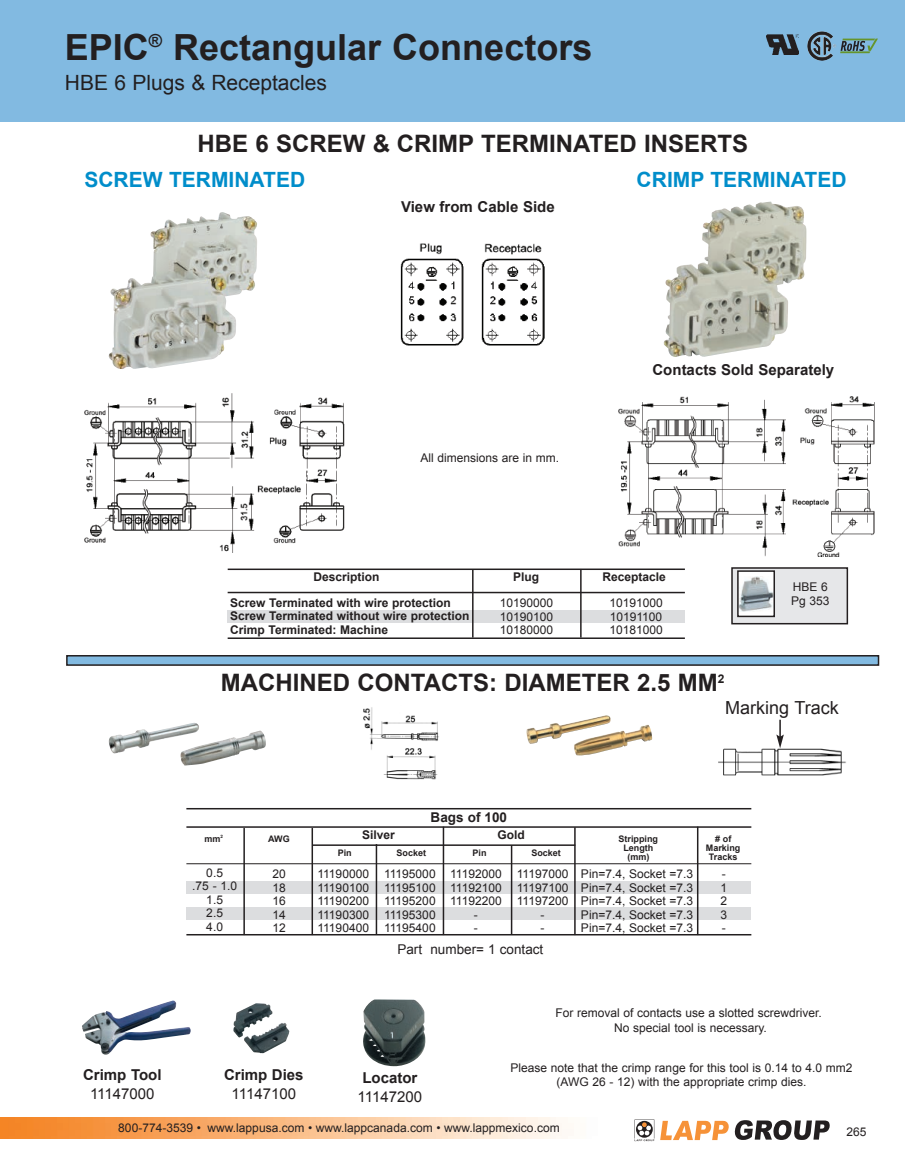
<style>
.page{position:relative;width:905px;height:1175px;background:#fff}
.page>*{position:absolute;margin:0;border:0;box-sizing:border-box;transform-origin:0 0}
.t1{font:700 36px "Arial";color:#231f20}
.t2{font:700 24px "Arial";color:#231f20}
.t3{font:700 21px "Arial";color:#008dca}
.t4{font:21px "Arial";color:#231f20}
.t5{font:18px "Arial";color:#231f20}
.t6{font:700 15px/18.3px "Arial";color:#231f20;text-align:center}
.t7{font:15px "Arial";color:#231f20}
.t8{font:13.5px "Arial";color:#231f20}
.t9{font:700 13.5px "Arial";color:#231f20}
.t10{font:12px/13.5px "Arial";color:#231f20;text-align:justify}
.t11{font:700 12px/13.5px "Arial";color:#231f20}
.t12{font:700 9px/9px "Arial";color:#231f20;text-align:center}
.s1{font-weight:400}
</style>
<div class="page">
<svg style="left:660px;top:1120px;width:68px;height:20px"></svg>
<svg style="left:734px;top:1120px;width:95px;height:19px"></svg>
<svg style="left:634px;top:1119px;width:20px;height:22px"></svg>
<img style="left:0;top:1117px;width:562px;height:21px">
<div style="left:0;top:0;width:904px;height:122px;background:#82bae1"></div>
<img style="left:108px;top:212px;width:149px;height:157px">
<img style="left:663px;top:201px;width:143px;height:156px">
<img style="left:618px;top:396px;width:257px;height:160px">
<img style="left:84px;top:393px;width:261px;height:160px">
<img style="left:400px;top:243px;width:145px;height:103px">
<img style="left:766px;top:34px;width:32px;height:20px">
<img style="left:812px;top:31px;width:21px;height:9px">
<svg style="left:840px;top:39px;width:37px;height:14px"></svg>
<hr style="left:228px;top:592px;width:457px;height:1px;background:#231f20">
<hr style="left:228px;top:637px;width:457px;height:2px;background:#231f20">
<hr style="left:228px;top:568px;width:457px;height:2px;background:#231f20">
<div style="left:228px;top:610px;width:457px;height:12px;background:#dcdddf"></div>
<hr style="left:580px;top:569px;width:1px;height:68px;background:#231f20">
<hr style="left:472px;top:569px;width:1px;height:68px;background:#231f20">
<img style="left:363px;top:999px;width:62px;height:67px">
<img style="left:233px;top:1003px;width:56px;height:50px">
<img style="left:82px;top:1000px;width:109px;height:54px">
<img style="left:526px;top:715px;width:126px;height:40px">
<img style="left:109px;top:723px;width:157px;height:42px">
<div style="left:67px;top:656px;width:811px;height:9px;background:#82bae1"></div>
<div style="left:66px;top:655px;width:813px;height:11px;border:2px solid #231f20"></div>
<img style="left:718px;top:748px;width:128px;height:28px">
<img style="left:363px;top:707px;width:76px;height:73px">
<svg style="left:776px;top:719px;width:7px;height:29px"></svg>
<hr style="left:186px;top:863px;width:565px;height:1px;background:#231f20">
<hr style="left:186px;top:934px;width:565px;height:1px;background:#231f20">
<hr style="left:186px;top:826px;width:565px;height:1px;background:#231f20">
<hr style="left:186px;top:808px;width:565px;height:1px;background:#231f20">
<div style="left:186px;top:880px;width:565px;height:13px;background:#dcdddf"></div>
<div style="left:186px;top:907px;width:565px;height:12px;background:#dcdddf"></div>
<hr style="left:243px;top:828px;width:2px;height:107px;background:#231f20">
<hr style="left:311px;top:828px;width:2px;height:107px;background:#231f20">
<hr style="left:442px;top:826px;width:2px;height:109px;background:#231f20">
<hr style="left:697px;top:826px;width:1px;height:109px;background:#231f20">
<hr style="left:574px;top:827px;width:1px;height:108px;background:#231f20">
<hr style="left:375px;top:844px;width:2px;height:90px;background:#231f20">
<div style="left:732px;top:568px;width:115px;height:55px;background:#e6e7e9"></div>
<div style="left:731px;top:567px;width:117px;height:57px;border:2px solid #231f20"></div>
<div style="left:738px;top:571px;width:36px;height:45px;background:#fff"></div>
<img style="left:740px;top:576px;width:32px;height:35px">
<div style="left:737px;top:570px;width:38px;height:47px;border:2px solid #231f20"></div>
<hr style="left:312px;top:844px;width:263px;height:2px;background:#231f20">
<hr style="left:511px;top:845px;width:1px;height:89px;background:#231f20">
<p class="t1" style="left:65px;top:23px;width:529px">EPIC<sup>®</sup> Rectangular Connectors</p>
<p class="t4" style="left:65px;top:69px;width:264px">HBE 6 Plugs &amp; Receptacles</p>
<p class="t2" style="left:197px;top:128px;width:552px">HBE 6 SCREW &amp; CRIMP TERMINATED INSERTS</p>
<p class="t3" style="left:84px;top:166px;width:222px">SCREW TERMINATED</p>
<p class="t6" style="left:401px;top:198px;width:155px">View from Cable Side</p>
<p class="t10" style="left:420px;top:451px;width:140px">All dimensions are in mm.</p>
<p class="t3" style="left:636px;top:166px;width:211px">CRIMP TERMINATED</p>
<p class="t6" style="left:652px;top:361px;width:183px">Contacts Sold Separately</p>
<p class="t11" style="left:313px;top:570px;width:67px">Description</p>
<p class="t11" style="left:230px;top:596px;width:241px">Screw Terminated with wire protection<br>Screw Terminated without wire protection<br>Crimp Terminated: Machine</p>
<p class="t11" style="left:513px;top:570px;width:27px">Plug</p>
<p class="t11" style="left:602px;top:570px;width:65px">Receptacle</p>
<p class="t10" style="left:499px;top:596px;width:55px">10190000<br>10190100<br>10180000</p>
<p class="t10" style="left:609px;top:596px;width:55px">10191000<br>10191100<br>10181000</p>
<p class="t2" style="left:221px;top:667px;width:505px">MACHINED CONTACTS: DIAMETER 2.5 MM<sup>2</sup></p>
<p class="t10" style="left:791px;top:579px;width:40px;line-height:14.4px">HBE 6<br>Pg 353</p>
<p class="t5" style="left:725px;top:695px;width:115px">Marking Track</p>
<p class="t6" style="left:83px;top:1066px;width:80px">Crimp Tool<br><span class="s1">11147000</span></p>
<p class="t12" style="left:204px;top:834px;width:20px">mm<sup>2</sup></p>
<p class="t12" style="left:268px;top:834px;width:23px">AWG</p>
<p class="t10" style="left:272px;top:867px;width:15px">20<br>18<br>16<br>14<br>12</p>
<p class="t10" style="left:192px;top:866px;width:46px;text-align:center">0.5<br>.75 - 1.0<br>1.5<br>2.5<br>4.0</p>
<p class="t11" style="left:362px;top:828px;width:34px">Silver</p>
<p class="t9" style="left:430px;top:808px;width:78px">Bags of 100</p>
<p class="t11" style="left:497px;top:828px;width:29px">Gold</p>
<p class="t12" style="left:338px;top:848px;width:16px">Pin</p>
<p class="t10" style="left:317px;top:867px;width:53px">11190000<br>11190100<br>11190200<br>11190300<br>11190400</p>
<p class="t12" style="left:396px;top:848px;width:31px">Socket</p>
<p class="t10" style="left:384px;top:867px;width:53px">11195000<br>11195100<br>11195200<br>11195300<br>11195400</p>
<p class="t12" style="left:472px;top:848px;width:16px">Pin</p>
<p class="t10" style="left:450px;top:867px;width:53px;text-align:center">11192000<br>11192100<br>11192200 -<br>-</p>
<p class="t12" style="left:531px;top:848px;width:31px">Socket</p>
<p class="t10" style="left:517px;top:867px;width:53px;text-align:center">11197000<br>11197100<br>11197200 -<br>-</p>
<p class="t8" style="left:397px;top:940px;width:147px">Part number= 1 contact</p>
<p class="t12" style="left:618px;top:834px;width:41px">Stripping<br>Length (mm)</p>
<p class="t10" style="left:581px;top:867px;width:114px">Pin=7.4, Socket =7.3<br>Pin=7.4, Socket =7.3<br>Pin=7.4, Socket =7.3<br>Pin=7.4, Socket =7.3<br>Pin=7.4, Socket =7.3</p>
<p class="t12" style="left:706px;top:834px;width:36px"># of<br>Marking<br>Tracks</p>
<p class="t10" style="left:720px;top:867px;width:8px">- 1<br>2<br>3 -</p>
<p class="t6" style="left:224px;top:1066px;width:81px">Crimp Dies<br><span class="s1">11147100</span></p>
<p class="t10" style="left:555px;top:1006px;width:268px;line-height:14.4px;text-align:center">For removal of contacts use a slotted screwdriver.<br>No special tool is necessary.</p>
<p class="t10" style="left:510px;top:1061px;width:343px">Please note that the crimp range for this tool is 0.14 to 4.0 mm2</p>
<p class="t6" style="left:362px;top:1069px;width:56px">Locator</p>
<p class="t10" style="left:556px;top:1075px;width:251px">(AWG 26 - 12) with the appropriate crimp dies.</p>
<p class="t7" style="left:357px;top:1086px;width:66px">11147200</p>
<p class="t10" style="left:118px;top:1121px;width:443px">800-774-3539 • www.lappusa.com • www.lappcanada.com • www.lappmexico.com</p>
<p class="t10" style="left:846px;top:1124px;width:22px">265</p>
</div>
